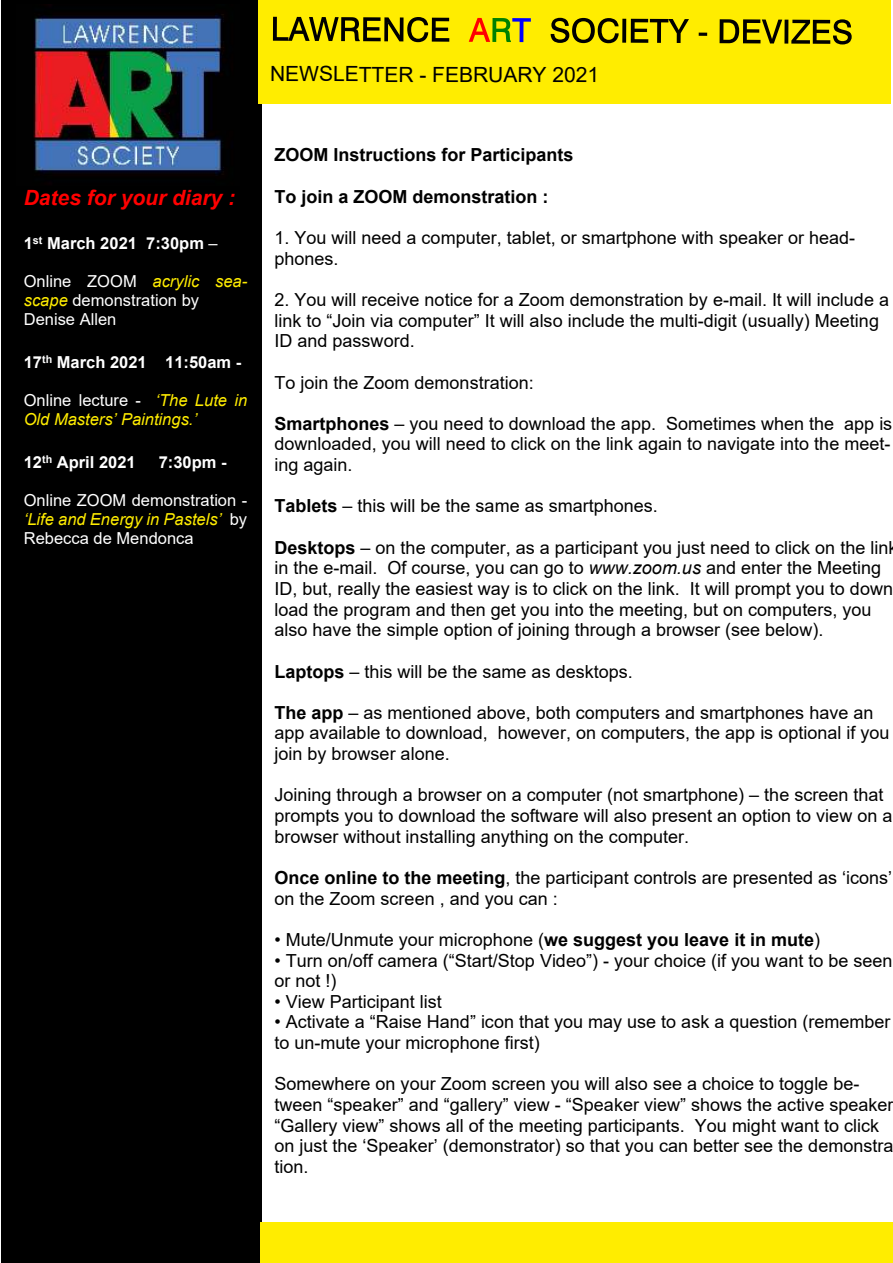
<style>
.page{position:relative;width:893px;height:1263px;background:#fff}
.page>*{position:absolute;margin:0;border:0;box-sizing:border-box;transform-origin:0 0}
.t1{font:21px "Arial";letter-spacing:-.005em;color:#000}
.t2{font:italic 700 21px "Arial";color:#f00}
.t3{font:18px/20.7px "Arial";color:#000}
.t4{font:700 18px "Arial";color:#000}
.t5{font:16.5px/18.9px "Arial";color:#fff}
.t6{font:700 16.5px "Arial";color:#fff}
.t7{font:italic 16.5px/18.9px "Arial";color:#ffed00}
.s1{font-weight:400}
.s2{font-style:italic;color:#ffed00}
.s3{font-style:normal;color:#fff}
.s4{font-weight:700}
.s5{font-style:italic}
</style>
<div class="page">
<div style="left:2px;top:0;width:260px;height:1263px;background:#000"></div>
<img style="left:33px;top:5px;width:191px;height:170px">
<div style="left:258px;top:0;width:633px;height:104px;background:#ffed00"></div>
<svg style="left:272px;top:16px;width:580px;height:29px"></svg>
<div style="left:260px;top:1222px;width:633px;height:41px;background:#ffed00"></div>
<p class="t1" style="left:270px;top:66px;width:331px">NEWSLETTER - FEBRUARY 2021</p>
<p class="t2" style="left:24px;top:190px;width:213px">Dates for your diary :</p>
<p class="t6" style="left:24px;top:237px;width:196px">1<sup>st</sup> March 2021 7:30pm <span class="s1">–</span></p>
<p class="t5" style="left:24px;top:274px;width:225px">Online ZOOM <span class="s2">acrylic sea&shy;scape</span> demonstration by<br>Denise Allen</p>
<p class="t6" style="left:24px;top:356px;width:219px">17<sup>th</sup> March 2021 11:50am -</p>
<p class="t7" style="left:24px;top:392px;width:225px"><span class="s3">Online lecture -</span> ‘The Lute in<br>Old Masters’ Paintings.’</p>
<p class="t6" style="left:24px;top:456px;width:114px">12<sup>th</sup> April 2021</p>
<p class="t6" style="left:159px;top:456px;width:69px">7:30pm -</p>
<p class="t5" style="left:24px;top:492px;width:225px;text-align:justify">Online ZOOM demonstration - <span class="s2">‘Life and Energy in Pastels’</span> by Rebecca de Mendonca</p>
<p class="t4" style="left:274px;top:148px;width:301px">ZOOM Instructions for Participants</p>
<p class="t4" style="left:274px;top:190px;width:275px">To join a ZOOM demonstration :</p>
<p class="t3" style="left:274px;top:229px;width:582px">1. You will need a computer, tablet, or smartphone with speaker or head&shy;phones.</p>
<p class="t3" style="left:274px;top:291px;width:616px">2. You will receive notice for a Zoom demonstration by e-mail. It will include a link to “Join via computer” It will also include the multi-digit (usually) Meeting<br>ID and password.</p>
<p class="t3" style="left:274px;top:373px;width:261px">To join the Zoom demonstration:</p>
<p class="t3" style="left:274px;top:415px;width:619px;text-align:justify"><span class="s4">Smartphones</span> – you need to download the app. Sometimes when the app is downloaded, you will need to click on the link again to navigate into the meet&shy;ing again.</p>
<p class="t3" style="left:274px;top:497px;width:385px"><span class="s4">Tablets</span> – this will be the same as smartphones.</p>
<p class="t3" style="left:274px;top:539px;width:620px"><span class="s4">Desktops</span> – on the computer, as a participant you just need to click on the lin in the e-mail. Of course, you can go to <span class="s5">www.zoom.us</span> and enter the Meeting ID, but, really the easiest way is to click on the link. It will prompt you to down load the program and then get you into the meeting, but on computers, you also have the simple option of joining through a browser (see below).</p>
<p class="t3" style="left:274px;top:662px;width:360px"><span class="s4">Laptops</span> – this will be the same as desktops.</p>
<p class="t3" style="left:274px;top:704px;width:616px"><span class="s4">The app</span> – as mentioned above, both computers and smartphones have an app available to download, however, on computers, the app is optional if you join by browser alone.</p>
<p class="t3" style="left:274px;top:786px;width:619px">Joining through a browser on a computer (not smartphone) – the screen that prompts you to download the software will also present an option to view on a browser without installing anything on the computer.</p>
<p class="t3" style="left:274px;top:869px;width:619px"><span class="s4">Once online to the meeting</span>, the participant controls are presented as ‘icons’ on the Zoom screen , and you can :</p>
<p class="t3" style="left:274px;top:931px;width:547px">• Mute/Unmute your microphone (<span class="s4">we suggest you leave it in mute</span>)</p>
<p class="t3" style="left:274px;top:951px;width:620px">• Turn on/off camera (“Start/Stop Video”) - your choice (if you want to be seen or not !)</p>
<p class="t3" style="left:274px;top:993px;width:169px">• View Participant list</p>
<p class="t3" style="left:274px;top:1013px;width:618px">• Activate a “Raise Hand” icon that you may use to ask a question (remember to un-mute your microphone first)</p>
<p class="t3" style="left:274px;top:1075px;width:621px">Somewhere on your Zoom screen you will also see a choice to toggle be&shy;tween “speaker” and “gallery” view - “Speaker view” shows the active speaker “Gallery view” shows all of the meeting participants. You might want to click on just the ‘Speaker’ (demonstrator) so that you can better see the demonstra tion.</p>
</div>
